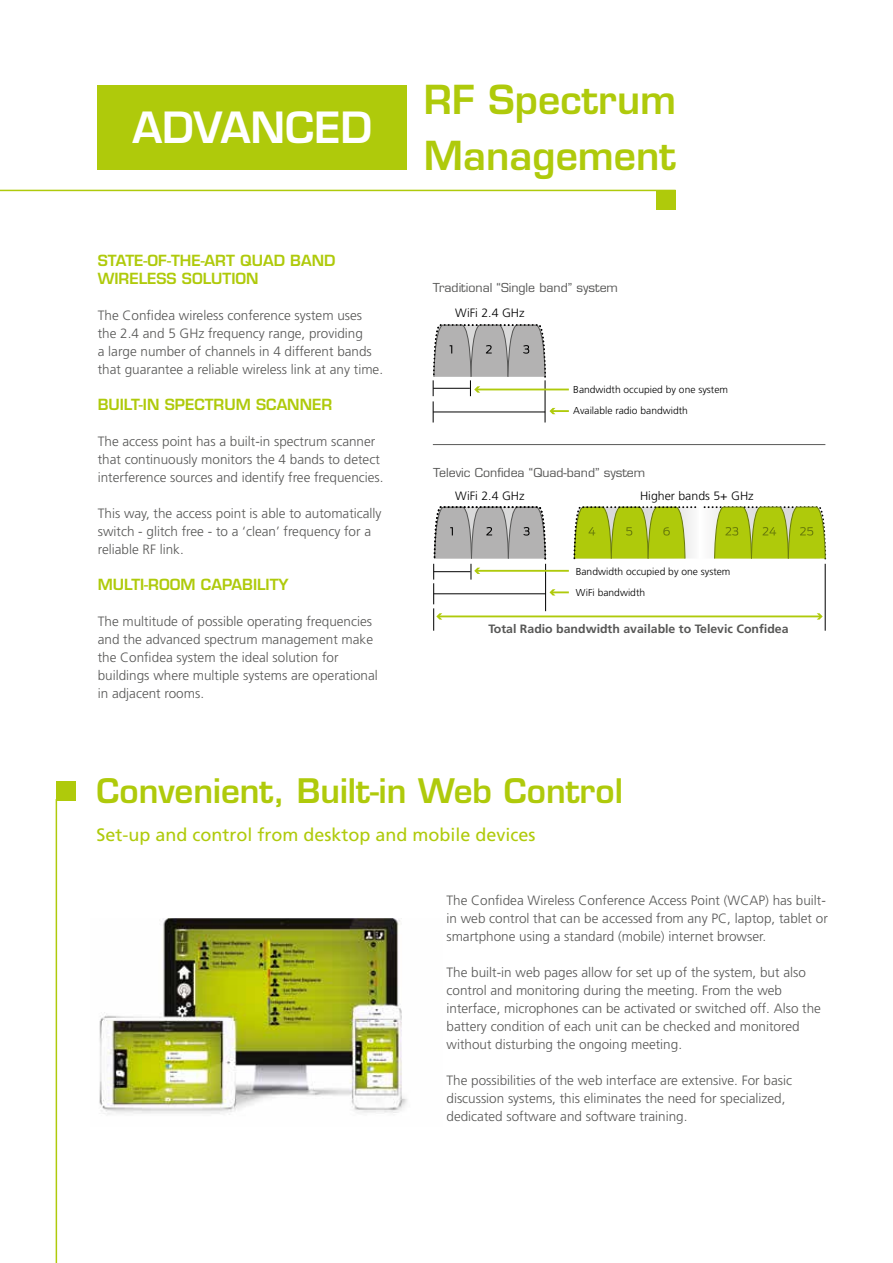
<style>
.page{position:relative;width:893px;height:1263px;background:#fff}
.page>*{position:absolute;margin:0;border:0;box-sizing:border-box;transform-origin:0 0}
.t1{font:600 42px "Eurostile LT Std";color:#fff}
.t2{font:600 39px "Eurostile LT Std";color:#afca0b}
.t3{font:600 33px "Eurostile LT Std";color:#afca0b}
.t4{font:18px "Frutiger LT Std";color:#afca0b}
.t5{font:600 15px/18px "Eurostile LT Std";color:#afca0b}
.t6{font:300 13.5px/18px "Frutiger LT Std";color:#575756}
.t7{font:12px "Eurostile LT Std";color:#575756}
.t8{font:700 12px "Frutiger LT Std";color:#575756}
.t9{font:300 12px "Frutiger LT Std";color:#000}
.t10{font:300 10.05px/21.3px "Frutiger LT Std";color:#000}
</style>
<div class="page">
<div style="left:656px;top:190px;width:20px;height:20px;background:#afca0b"></div>
<hr style="left:0;top:190px;width:676px;height:1px;background:#afca0b">
<img style="left:99px;top:919px;width:308px;height:196px">
<svg style="left:433px;top:506px;width:394px;height:125px"></svg>
<svg style="left:432px;top:324px;width:137px;height:98px"></svg>
<hr style="left:433px;top:444px;width:392px;height:1px;background:#575756">
<div style="left:56px;top:781px;width:19px;height:19px;background:#afca0b"></div>
<hr style="left:56px;top:799px;width:1px;height:464px;background:#afca0b">
<div style="left:98px;top:85px;width:309px;height:85px;background:#afca0b"></div>
<h1 class="t1" style="left:132px;top:101px;width:241px">ADVANCED</h1>
<p class="t5" style="left:98px;top:251px;width:239px">STATE-OF-THE-ART QUAD BAND<br>WIRELESS SOLUTION</p>
<p class="t6" style="left:98px;top:306px;width:287px">The Confidea wireless conference system uses the 2.4 and 5 GHz frequency range, providing<br>a large number of channels in 4 different bands that guarantee a reliable wireless link at any time.</p>
<p class="t5" style="left:98px;top:395px;width:236px">BUILT-IN SPECTRUM SCANNER</p>
<p class="t6" style="left:98px;top:432px;width:287px">The access point has a built-in spectrum scanner that continuously monitors the 4 bands to detect interference sources and identify free frequencies.</p>
<p class="t6" style="left:98px;top:504px;width:285px">This way, the access point is able to automatically switch - glitch free - to a ‘clean’ frequency for a reliable RF link.</p>
<p class="t5" style="left:98px;top:575px;width:192px">MULTI-ROOM CAPABILITY</p>
<p class="t6" style="left:98px;top:612px;width:282px">The multitude of possible operating frequencies and the advanced spectrum management make the Confidea system the ideal solution for buildings where multiple systems are operational in adjacent rooms.</p>
<h2 class="t2" style="left:424px;top:76px;width:254px">RF Spectrum</h2>
<h2 class="t2" style="left:424px;top:131px;width:254px">Management</h2>
<p class="t7" style="left:433px;top:280px;width:187px">Traditional “Single band” system</p>
<p class="t9" style="left:455px;top:306px;width:71px">WiFi 2.4 GHz</p>
<p class="t10" style="left:573px;top:379px;width:156px">Bandwidth occupied by one system<br>Available radio bandwidth</p>
<p class="t7" style="left:433px;top:465px;width:214px">Televic Confidea “Quad-band” system</p>
<p class="t9" style="left:455px;top:489px;width:71px">WiFi 2.4 GHz</p>
<p class="t9" style="left:640px;top:489px;width:115px">Higher bands 5+ GHz</p>
<p class="t10" style="left:576px;top:561px;width:156px">Bandwidth occupied by one system</p>
<p class="t10" style="left:576px;top:582px;width:71px">WiFi bandwidth</p>
<p class="t8" style="left:488px;top:621px;width:302px">Total Radio bandwidth available to Televic Confidea</p>
<h3 class="t3" style="left:97px;top:770px;width:528px">Convenient, Built-in Web Control</h3>
<h3 class="t4" style="left:97px;top:824px;width:441px">Set-up and control from desktop and mobile devices</h3>
<p class="t6" style="left:446px;top:891px;width:383px">The Confidea Wireless Conference Access Point (WCAP) has built&shy;in web control that can be accessed from any PC, laptop, tablet or smartphone using a standard (mobile) internet browser.</p>
<p class="t6" style="left:446px;top:963px;width:376px">The built-in web pages allow for set up of the system, but also control and monitoring during the meeting. From the web interface, microphones can be activated or switched off. Also the battery condition of each unit can be checked and monitored without disturbing the ongoing meeting.</p>
<p class="t6" style="left:446px;top:1071px;width:347px">The possibilities of the web interface are extensive. For basic discussion systems, this eliminates the need for specialized, dedicated software and software training.</p>
</div>
